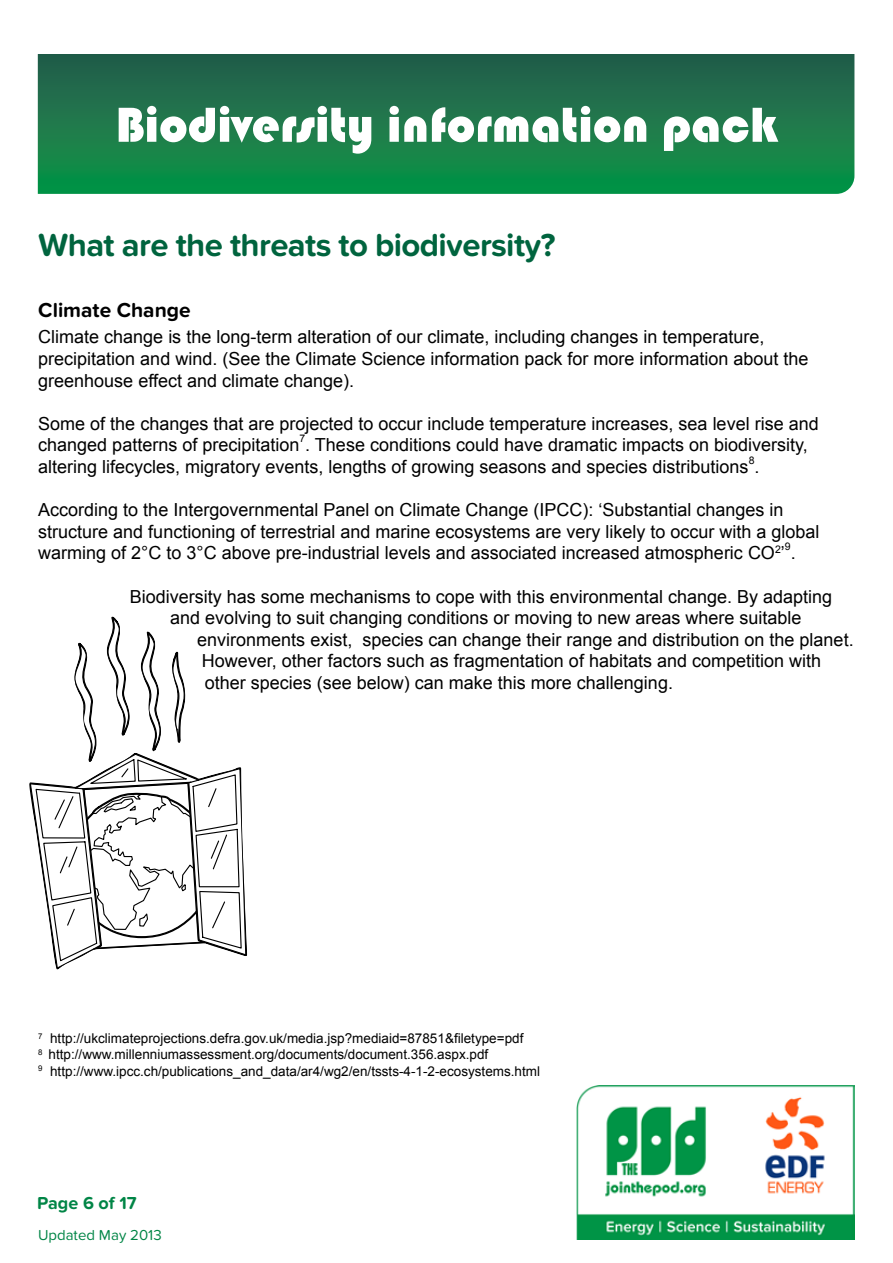
<style>
.page{position:relative;width:893px;height:1263px;background:#fff}
.page>*{position:absolute;margin:0;border:0;box-sizing:border-box;transform-origin:0 0}
.t1{font:51px "Bauhaus 93";color:#fff}
.t2{font:700 33px "Proxima Nova Soft";letter-spacing:-.02em;color:#00643e}
.t3{font:700 21px "Proxima Nova Soft";color:#000}
.t4{font:18px/21.6px "Arial";color:#000}
.t5{font:700 18px "Proxima Nova Soft";color:#008546}
.t6{font:15px "Proxima Nova Soft";color:#008546}
.t7{font:13.5px/16.2px "Arial";color:#000}
.t8{font:10.5px "Arial";color:#000}
</style>
<div class="page">
<img style="left:576px;top:1085px;width:278px;height:154px">
<svg style="left:38px;top:54px;width:816px;height:140px;background:#197849"></svg>
<svg style="left:29px;top:616px;width:218px;height:353px"></svg>
<h1 class="t1" style="left:115px;top:96px;width:664px">Biodiversity information pack</h1>
<h2 class="t2" style="left:38px;top:226px;width:519px">What are the threats to biodiversity?</h2>
<p class="t3" style="left:38px;top:298px;width:154px">Climate Change</p>
<p class="t4" style="left:38px;top:326px;width:772px">Climate change is the long-term alteration of our climate, including changes in temperature, precipitation and wind. (See the Climate Science information pack for more information about the greenhouse effect and climate change).</p>
<p class="t4" style="left:38px;top:413px;width:782px">Some of the changes that are projected to occur include temperature increases, sea level rise and changed patterns of precipitation . These conditions could have dramatic impacts on biodiversity,</p>
<p class="t8" style="left:299px;top:432px;width:7px">7</p>
<p class="t4" style="left:38px;top:456px;width:723px">altering lifecycles, migratory events, lengths of growing seasons and species distributions .</p>
<p class="t8" style="left:749px;top:453px;width:7px">8</p>
<p class="t4" style="left:38px;top:499px;width:783px">According to the Intergovernmental Panel on Climate Change (IPCC): ‘Substantial changes in structure and functioning of terrestrial and marine ecosystems are very likely to occur with a global warming of 2°C to 3°C above pre-industrial levels and associated increased atmospheric CO<sup>2</sup>’ .</p>
<p class="t8" style="left:785px;top:540px;width:7px">9</p>
<p class="t4" style="left:130px;top:586px;width:704px;text-align:center">Biodiversity has some mechanisms to cope with this environmental change. By adapting and evolving to suit changing conditions or moving to new areas where suitable</p>
<p class="t4" style="left:197px;top:629px;width:658px">environments exist, species can change their range and distribution on the planet.<br>However, other factors such as fragmentation of habitats and competition with other species (see below) can make this more challenging.</p>
<p class="t7" style="left:38px;top:1030px;width:503px"><sup>7</sup> http://ukclimateprojections.defra.gov.uk/media.jsp?mediaid=87851&amp;filetype=pdf<br><sup>8</sup> http://www.millenniumassessment.org/documents/document.356.aspx.pdf<br><sup>9</sup> http://www.ipcc.ch/publications_and_data/ar4/wg2/en/tssts-4-1-2-ecosystems.html</p>
<p class="t5" style="left:37px;top:1192px;width:101px">Page 6 of 17</p>
<p class="t6" style="left:38px;top:1226px;width:125px">Updated May 2013</p>
</div>
